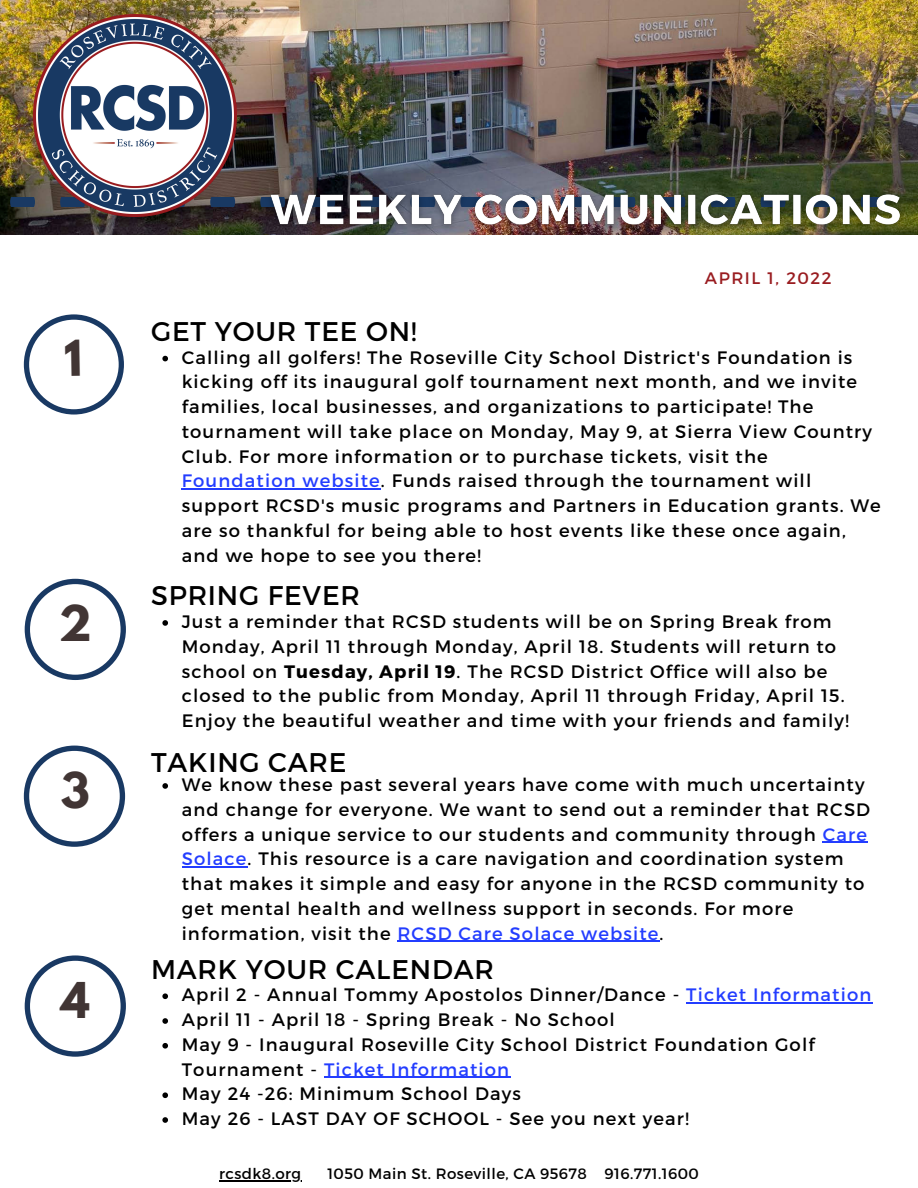
<style>
.page{position:relative;width:918px;height:1188px;background:#fff}
.page>*{position:absolute;margin:0;border:0;box-sizing:border-box;transform-origin:0 0}
.t1{font:700 43.65px "League Spartan";color:#413534}
.t2{font:27px "Montserrat";letter-spacing:.03em;color:#000}
.t3{font:18px/24.8px "Montserrat";letter-spacing:.065em;color:#000}
.t4{font:16.65px "Montserrat";letter-spacing:.09em;color:#991c20}
.t5{font:15px "Montserrat";letter-spacing:.03em;color:#000}
.s1{color:#233dff}
.s2{font-weight:700}
</style>
<div class="page">
<img style="left:0;top:0;width:918px;height:234px">
<svg style="left:10px;top:197px;width:24px;height:9px"></svg>
<svg style="left:25px;top:579px;width:101px;height:101px"></svg>
<img style="left:34px;top:14px;width:202px;height:203px">
<img style="left:259px;top:172px;width:653px;height:63px">
<svg style="left:162px;top:356px;width:6px;height:5px"></svg>
<hr style="left:182px;top:489px;width:199px;height:1px;background:#233dff">
<hr style="left:219px;top:1180px;width:83px;height:1px;background:#000">
<svg style="left:162px;top:620px;width:6px;height:6px"></svg>
<svg style="left:162px;top:783px;width:6px;height:6px"></svg>
<hr style="left:823px;top:842px;width:45px;height:1px;background:#233dff">
<hr style="left:182px;top:866px;width:66px;height:2px;background:#233dff">
<hr style="left:398px;top:941px;width:262px;height:1px;background:#233dff">
<svg style="left:24px;top:746px;width:101px;height:101px"></svg>
<svg style="left:162px;top:993px;width:6px;height:6px"></svg>
<hr style="left:686px;top:1002px;width:186px;height:2px;background:#233dff">
<svg style="left:162px;top:1018px;width:6px;height:6px"></svg>
<svg style="left:162px;top:1043px;width:6px;height:6px"></svg>
<hr style="left:324px;top:1077px;width:186px;height:1px;background:#233dff">
<svg style="left:162px;top:1092px;width:6px;height:6px"></svg>
<svg style="left:162px;top:1117px;width:6px;height:6px"></svg>
<svg style="left:25px;top:956px;width:101px;height:101px"></svg>
<svg style="left:24px;top:315px;width:100px;height:100px"></svg>
<p class="t1" style="left:59px;top:602px;width:34px">2</p>
<p class="t1" style="left:61px;top:769px;width:31px">3</p>
<p class="t1" style="left:61px;top:978px;width:31px">4</p>
<p class="t2" style="left:151px;top:314px;width:267px">GET YOUR TEE ON!</p>
<p class="t4" style="left:705px;top:268px;width:128px">APRIL 1, 2022</p>
<p class="t3" style="left:182px;top:344px;width:701px">Calling all golfers! The Roseville City School District's Foundation is kicking off its inaugural golf tournament next month, and we invite families, local businesses, and organizations to participate! The tournament will take place on Monday, May 9, at Sierra View Country Club. For more information or to purchase tickets, visit the <span class="s1">Foundation website</span>. Funds raised through the tournament will support RCSD's music programs and Partners in Education grants. We are so thankful for being able to host events like these once again, and we hope to see you there!</p>
<p class="t2" style="left:151px;top:578px;width:210px">SPRING FEVER</p>
<p class="t3" style="left:182px;top:608px;width:669px">Just a reminder that RCSD students will be on Spring Break from Monday, April 11 through Monday, April 18. Students will return to school on <span class="s2">Tuesday, April 19</span>. The RCSD District Office will also be closed to the public from Monday, April 11 through Friday, April 15.<br>Enjoy the beautiful weather and time with your friends and family!</p>
<p class="t2" style="left:151px;top:745px;width:197px">TAKING CARE</p>
<p class="t3" style="left:182px;top:771px;width:690px">We know these past several years have come with much uncertainty and change for everyone. We want to send out a reminder that RCSD offers a unique service to our students and community through <span class="s1">Care Solace</span>. This resource is a care navigation and coordination system that makes it simple and easy for anyone in the RCSD community to get mental health and wellness support in seconds. For more information, visit the <span class="s1">RCSD Care Solace website</span>.</p>
<p class="t2" style="left:151px;top:952px;width:344px">MARK YOUR CALENDAR</p>
<p class="t3" style="left:182px;top:982px;width:691px">April 2 - Annual Tommy Apostolos Dinner/Dance - <span class="s1">Ticket Information</span></p>
<p class="t3" style="left:182px;top:1006px;width:435px">April 11 - April 18 - Spring Break - No School</p>
<p class="t3" style="left:182px;top:1031px;width:634px">May 9 - Inaugural Roseville City School District Foundation Golf<br>Tournament - <span class="s1">Ticket Information</span></p>
<p class="t3" style="left:182px;top:1081px;width:341px">May 24 -26: Minimum School Days</p>
<p class="t3" style="left:182px;top:1105px;width:509px">May 26 - LAST DAY OF SCHOOL - See you next year!</p>
<p class="t5" style="left:219px;top:1164px;width:84px">rcsdk8.org</p>
<p class="t5" style="left:327px;top:1164px;width:373px">1050 Main St. Roseville, CA 95678 916.771.1600</p>
</div>
